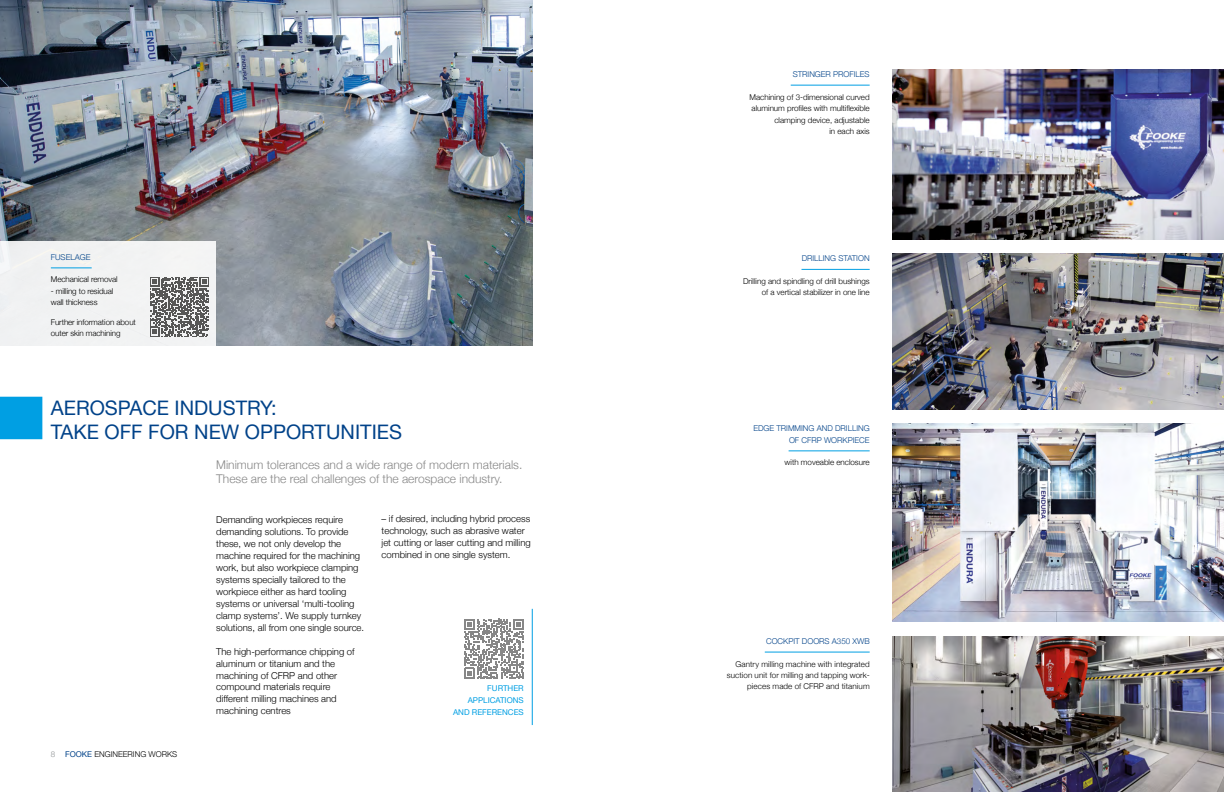
<style>
.page{position:relative;width:1224px;height:792px;background:#fff}
.page>*{position:absolute;margin:0;border:0;box-sizing:border-box;transform-origin:0 0}
.t1{font:20px "Helvetica Neue";color:#004289}
.t2{font:300 12px/14.4px "Helvetica Neue";color:#878787}
.t3{font:300 9.5px/12px "Helvetica Neue";color:#000}
.t4{font:300 8px/11.4px "Helvetica Neue";color:#000;text-align:right}
.t5{font:300 8px/11.4px "Helvetica Neue";color:#004289;text-align:right}
.t6{font:8px/12px "Helvetica Neue";color:#009fe3;text-align:right}
.s1{color:#8b8f91}
.s2{font-weight:400;color:#004289}
</style>
<div class="page">
<img style="left:0;top:0;width:533px;height:346px">
<div style="left:0;top:397px;width:42px;height:42px;background:#009fe3"></div>
<img style="left:892px;top:636px;width:332px;height:156px">
<img style="left:892px;top:69px;width:332px;height:170px">
<img style="left:892px;top:253px;width:332px;height:156px">
<img style="left:892px;top:423px;width:332px;height:199px">
<hr style="left:765px;top:652px;width:105px;height:1px;background:#009fe3">
<hr style="left:801px;top:269px;width:69px;height:1px;background:#009fe3">
<hr style="left:789px;top:450px;width:81px;height:1px;background:#009fe3">
<hr style="left:791px;top:85px;width:79px;height:1px;background:#009fe3">
<hr style="left:532px;top:609px;width:1px;height:116px;background:#009fe3">
<svg style="left:464px;top:619px;width:60px;height:60px"></svg>
<div style="left:0;top:242px;width:216px;height:104px;background:#f1f2f3"></div>
<hr style="left:51px;top:267px;width:41px;height:1px;background:#009fe3">
<svg style="left:150px;top:277px;width:59px;height:60px"></svg>
<p class="t5" style="left:51px;top:251px;width:41px">FUSELAGE</p>
<p class="t4" style="left:51px;top:273px;width:68px">Mechanical removal</p>
<p class="t4" style="left:51px;top:285px;width:64px;text-align:left">- milling to residual wall thickness</p>
<p class="t4" style="left:51px;top:316px;width:87px;text-align:left">Further information about outer skin machining</p>
<h1 class="t1" style="left:51px;top:393px;width:227px">AEROSPACE INDUSTRY:</h1>
<h1 class="t1" style="left:51px;top:417px;width:353px">TAKE OFF FOR NEW OPPORTUNITIES</h1>
<p class="t2" style="left:216px;top:456px;width:308px">Minimum tolerances and a wide range of modern materials.<br>These are the real challenges of the aerospace industry.</p>
<p class="t4" style="left:51px;top:748px;width:128px"><span class="s1">8</span> <span class="s2">FOOKE</span> ENGINEERING WORKS</p>
<p class="t3" style="left:216px;top:512px;width:149px">Demanding workpieces require demanding solutions. To provide these, we not only develop the machine required for the machining work, but also workpiece clamping systems specially tailored to the workpiece either as hard tooling systems or universal ‘multi-tooling clamp systems’. We supply turnkey solutions, all from one single source.</p>
<p class="t3" style="left:216px;top:644px;width:140px">The high-performance chipping of aluminum or titanium and the machining of CFRP and other compound materials require different milling machines and machining centres</p>
<p class="t3" style="left:382px;top:512px;width:151px">– if desired, including hybrid process technology, such as abrasive water jet cutting or laser cutting and milling combined in one single system.</p>
<p class="t6" style="left:453px;top:682px;width:72px">FURTHER<br>APPLICATIONS<br>AND REFERENCES</p>
<p class="t5" style="left:793px;top:68px;width:78px">STRINGER PROFILES</p>
<p class="t4" style="left:750px;top:91px;width:122px">Machining of 3-dimensional curved aluminum profiles with multiflexible clamping device, adjustable<br>in each axis</p>
<p class="t5" style="left:802px;top:252px;width:69px">DRILLING STATION</p>
<p class="t4" style="left:743px;top:275px;width:128px">Drilling and spindling of drill bushings of a vertical stabilizer in one line</p>
<p class="t5" style="left:753px;top:422px;width:118px">EDGE TRIMMING AND DRILLING<br>OF CFRP WORKPIECE</p>
<p class="t4" style="left:785px;top:456px;width:87px">with moveable enclosure</p>
<p class="t5" style="left:766px;top:635px;width:105px">COCKPIT DOORS A350 XWB</p>
<p class="t4" style="left:727px;top:657px;width:144px">Gantry milling machine with integrated suction unit for milling and tapping work&shy;pieces made of CFRP and titanium</p>
</div>
